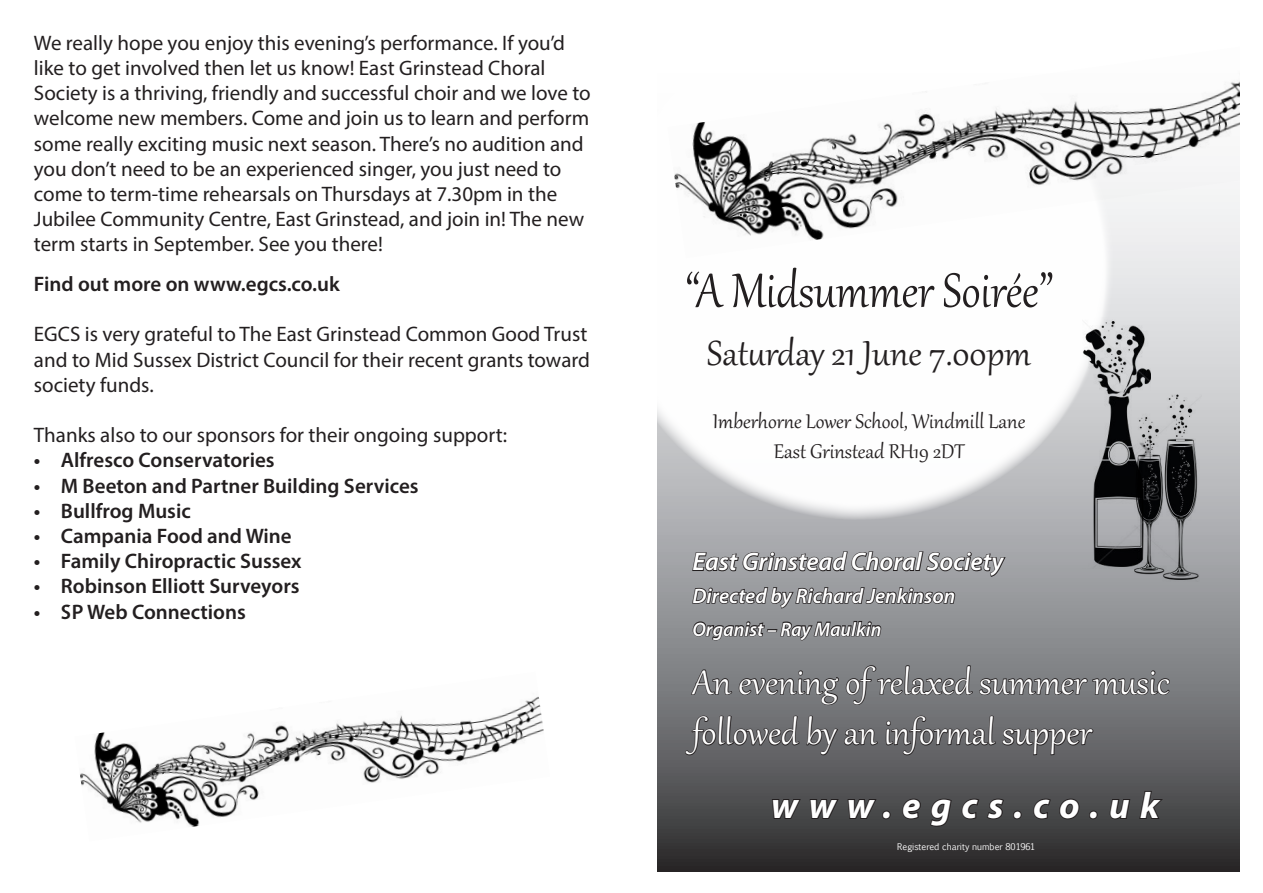
<style>
.page{position:relative;width:1263px;height:893px;background:#fff}
.page>*{position:absolute;margin:0;border:0;box-sizing:border-box;transform-origin:0 0}
.Paragraph_Style_1{font:58.8px "Gabriola";color:#231f20;scale:.9 1}
.Paragraph_Style_1-2{font:42.9px "Gabriola";color:#231f20}
.Paragraph_Style_1-3{font:42px/50.4px "Gabriola";color:#fff}
.Paragraph_Style_1-4{font:italic 700 36.75px "Myriad Pro";letter-spacing:.28em;color:#fff}
.Paragraph_Style_1-5{font:italic 600 25.5px "Myriad Pro";color:#fff}
.Paragraph_Style_1-6{font:24.45px "Gabriola";color:#231f20}
.Paragraph_Style_1-7{font:21px/25.2px "Myriad Pro";color:#231f20}
.Paragraph_Style_1-8{font:600 21px "Myriad Pro";color:#231f20}
.Paragraph_Style_1-9{font:italic 600 21px "Myriad Pro";color:#fff}
.Paragraph_Style_1-10{font:italic 600 19.5px "Myriad Pro";color:#fff}
.Paragraph_Style_1-11{font:8.85px "Euphemia CAS";color:#fff}
</style>
<div class="page">
<svg style="left:657px;top:258px;width:583px;height:614px;background:#6d6d6f"></svg>
<svg style="left:771px;top:795px;width:31px;height:31px"></svg>
<svg style="left:809px;top:795px;width:31px;height:31px"></svg>
<svg style="left:846px;top:795px;width:32px;height:31px"></svg>
<div style="left:882px;top:810px;width:9px;height:9px;border:2px solid #231f20;border-radius:50%"></div>
<svg style="left:901px;top:798px;width:21px;height:22px"></svg>
<svg style="left:928px;top:798px;width:25px;height:30px"></svg>
<svg style="left:961px;top:798px;width:44px;height:22px"></svg>
<div style="left:1013px;top:810px;width:8px;height:9px;border:2px solid #231f20;border-radius:50%"></div>
<svg style="left:1032px;top:798px;width:20px;height:22px"></svg>
<svg style="left:1058px;top:798px;width:22px;height:22px"></svg>
<div style="left:1089px;top:810px;width:8px;height:9px;border:2px solid #231f20;border-radius:50%"></div>
<svg style="left:1109px;top:798px;width:22px;height:22px"></svg>
<svg style="left:1138px;top:790px;width:27px;height:30px"></svg>
<svg style="left:657px;top:258px;width:487px;height:291px"></svg>
<svg style="left:685px;top:258px;width:370px;height:120px"></svg>
<img style="left:674px;top:81px;width:566px;height:177px">
<svg style="left:711px;top:399px;width:317px;height:73px"></svg>
<img style="left:1151px;top:394px;width:50px;height:187px">
<img style="left:1082px;top:320px;width:69px;height:230px">
<svg style="left:690px;top:550px;width:481px;height:156px;background:#7e7f82"></svg>
<svg style="left:684px;top:715px;width:195px;height:41px;background:#5b5a5d"></svg>
<svg style="left:885px;top:715px;width:209px;height:41px;background:#5a5a5c"></svg>
<img style="left:80px;top:696px;width:464px;height:131px">
<p class="Paragraph_Style_1-7" style="left:34px;top:30px;width:558px">We really hope you enjoy this evening’s performance. If you’d like to get involved then let us know! East Grinstead Choral Society is a thriving, friendly and successful choir and we love to welcome new members. Come and join us to learn and perform some really exciting music next season. There’s no audition and you don’t need to be an experienced singer, you just need to come to term-time rehearsals on Thursdays at 7.30pm in the Jubilee Community Centre, East Grinstead, and join in! The new term starts in September. See you there!</p>
<p class="Paragraph_Style_1-8" style="left:34px;top:271px;width:307px">Find out more on www.egcs.co.uk</p>
<p class="Paragraph_Style_1-7" style="left:34px;top:321px;width:557px">EGCS is very grateful to The East Grinstead Common Good Trust and to Mid Sussex District Council for their recent grants toward society funds.</p>
<p class="Paragraph_Style_1-7" style="left:34px;top:422px;width:475px">Thanks also to our sponsors for their ongoing support:</p>
<p class="Paragraph_Style_1-8" style="left:34px;top:447px;width:242px">• Alfresco Conservatories</p>
<p class="Paragraph_Style_1-8" style="left:34px;top:472px;width:386px">• M Beeton and Partner Building Services</p>
<p class="Paragraph_Style_1-8" style="left:34px;top:497px;width:158px">• Bullfrog Music</p>
<p class="Paragraph_Style_1-8" style="left:34px;top:523px;width:259px">• Campania Food and Wine</p>
<p class="Paragraph_Style_1-8" style="left:34px;top:548px;width:269px">• Family Chiropractic Sussex</p>
<p class="Paragraph_Style_1-8" style="left:34px;top:573px;width:267px">• Robinson Elliott Surveyors</p>
<p class="Paragraph_Style_1-8" style="left:34px;top:598px;width:213px">• SP Web Connections</p>
<p class="Paragraph_Style_1" style="left:685px;top:252px;width:410px">“A Midsummer Soirée”</p>
<p class="Paragraph_Style_1-2" style="left:707px;top:325px;width:325px">Saturday 21 June 7.00pm</p>
<p class="Paragraph_Style_1-6" style="left:713px;top:405px;width:314px">Imberhorne Lower School, Windmill Lane</p>
<p class="Paragraph_Style_1-6" style="left:774px;top:435px;width:192px">East Grinstead RH19 2DT</p>
<p class="Paragraph_Style_1-5" style="left:692px;top:545px;width:313px">East Grinstead Choral Society</p>
<p class="Paragraph_Style_1-9" style="left:692px;top:582px;width:264px">Directed by Richard Jenkinson</p>
<p class="Paragraph_Style_1-10" style="left:692px;top:617px;width:190px">Organist – Ray Maulkin</p>
<p class="Paragraph_Style_1-3" style="left:692px;top:654px;width:479px">An evening of relaxed summer music followed by an informal supper</p>
<p class="Paragraph_Style_1-4" style="left:771px;top:782px;width:390px">www.egcs.co.uk</p>
<p class="Paragraph_Style_1-11" style="left:897px;top:840px;width:140px">Registered charity number 801961</p>
</div>
